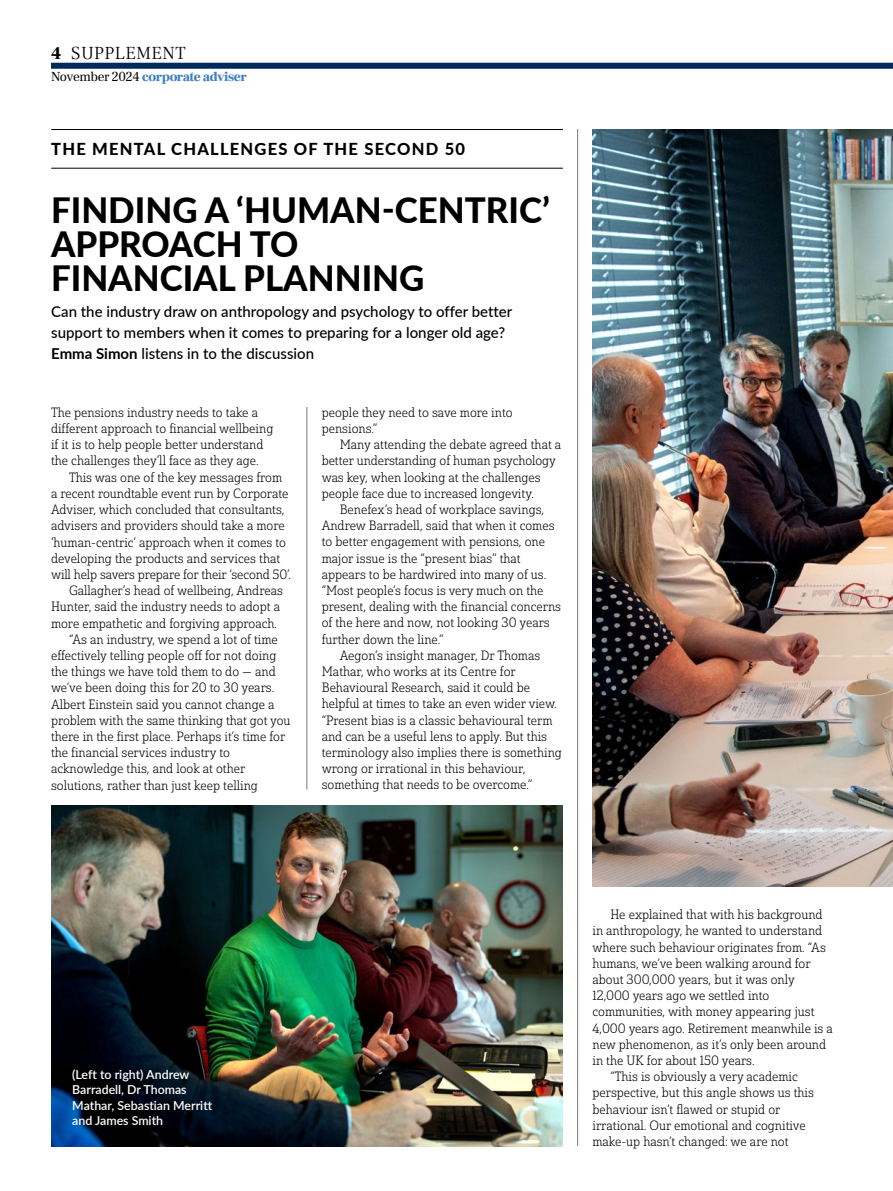
<style>
.page{position:relative;width:893px;height:1191px;background:#fff}
.page>*{position:absolute;margin:0;border:0;box-sizing:border-box;transform-origin:0 0}
.t1{font:800 34.8px/33.8px "Lato";color:#000}
.t2{font:300 18px "Frank Ruhl Libre";letter-spacing:.025em;color:#000}
.t3{font:800 16.5px "Lato";letter-spacing:.075em;color:#000}
.t4{font:500 15px/21px "Lato";color:#000}
.t5{font:900 13.5px "Frank Ruhl Libre";letter-spacing:-.03em;color:#4080c2}
.t6{font:13.2px/16.2px "Solitas Slab Nor Lig";color:#000}
.t7{font:600 12.3px/15.3px "Lato";color:#fff}
.s1{font-weight:900}
.s2{font-weight:400;color:#000}
.s3{font-weight:700}
</style>
<div class="page">
<div style="left:51px;top:63px;width:842px;height:6px;background:#002a5a"></div>
<hr style="left:51px;top:129px;width:512px;height:1px;background:#000">
<hr style="left:51px;top:168px;width:512px;height:1px;background:#000">
<hr style="left:577px;top:129px;width:1px;height:1017px;background:#7c7b7b">
<hr style="left:307px;top:407px;width:1px;height:382px;background:#7c7b7b">
<img style="left:592px;top:129px;width:301px;height:758px">
<img style="left:51px;top:806px;width:512px;height:340px">
<h2 class="t2" style="left:51px;top:42px;width:136px"><span class="s1">4</span> SUPPLEMENT</h2>
<p class="t5" style="left:51px;top:69px;width:197px"><span class="s2">November 2024</span> corporate adviser</p>
<p class="t3" style="left:51px;top:137px;width:415px">THE MENTAL CHALLENGES OF THE SECOND 50</p>
<h1 class="t1" style="left:51px;top:192px;width:500px">FINDING A ‘HUMAN-CENTRIC’<br>APPROACH TO<br>FINANCIAL PLANNING</h1>
<p class="t4" style="left:51px;top:300px;width:462px">Can the industry draw on anthropology and psychology to offer better support to members when it comes to preparing for a longer old age?<br><span class="s3">Emma Simon</span> listens in to the discussion</p>
<p class="t6" style="left:51px;top:404px;width:224px">The pensions industry needs to take a different approach to financial wellbeing if it is to help people better understand the challenges they’ll face as they age.</p>
<p class="t6" style="left:69px;top:469px;width:215px">This was one of the key messages from</p>
<p class="t6" style="left:51px;top:485px;width:239px">a recent roundtable event run by Corporate</p>
<p class="t6" style="left:51px;top:502px;width:235px">Adviser, which concluded that consultants,</p>
<p class="t6" style="left:51px;top:518px;width:235px">advisers and providers should take a more</p>
<p class="t6" style="left:51px;top:534px;width:237px">‘human-centric’ approach when it comes to</p>
<p class="t6" style="left:51px;top:550px;width:231px">developing the products and services that</p>
<p class="t6" style="left:51px;top:566px;width:241px">will help savers prepare for their ‘second 50’.</p>
<p class="t6" style="left:69px;top:583px;width:215px">Gallagher’s head of wellbeing, Andreas</p>
<p class="t6" style="left:51px;top:599px;width:231px">Hunter, said the industry needs to adopt a</p>
<p class="t6" style="left:51px;top:615px;width:228px">more empathetic and forgiving approach.</p>
<p class="t6" style="left:69px;top:631px;width:210px">“As an industry, we spend a lot of time</p>
<p class="t6" style="left:51px;top:647px;width:227px">effectively telling people off for not doing</p>
<p class="t6" style="left:51px;top:663px;width:226px">the things we have told them to do — and</p>
<p class="t6" style="left:51px;top:680px;width:225px">we’ve been doing this for 20 to 30 years.</p>
<p class="t6" style="left:51px;top:696px;width:225px">Albert Einstein said you cannot change a</p>
<p class="t6" style="left:51px;top:712px;width:241px">problem with the same thinking that got you</p>
<p class="t6" style="left:51px;top:728px;width:236px">there in the first place. Perhaps it’s time for</p>
<p class="t6" style="left:51px;top:744px;width:180px">the financial services industry to</p>
<p class="t6" style="left:51px;top:761px;width:196px">acknowledge this, and look at other</p>
<p class="t6" style="left:51px;top:777px;width:208px">solutions, rather than just keep telling</p>
<p class="t6" style="left:322px;top:404px;width:192px">people they need to save more into pensions.”</p>
<p class="t6" style="left:322px;top:437px;width:241px;text-indent:18px">Many attending the debate agreed that a better understanding of human psychology was key, when looking at the challenges people face due to increased longevity.</p>
<p class="t6" style="left:340px;top:501px;width:206px">Benefex’s head of workplace savings,</p>
<p class="t6" style="left:322px;top:518px;width:234px">Andrew Barradell, said that when it comes</p>
<p class="t6" style="left:322px;top:534px;width:225px">to better engagement with pensions, one</p>
<p class="t6" style="left:322px;top:550px;width:201px">major issue is the “present bias” that</p>
<p class="t6" style="left:322px;top:566px;width:226px">appears to be hardwired into many of us.</p>
<p class="t6" style="left:322px;top:582px;width:223px">“Most people’s focus is very much on the</p>
<p class="t6" style="left:322px;top:599px;width:241px">present, dealing with the financial concerns</p>
<p class="t6" style="left:322px;top:615px;width:229px">of the here and now, not looking 30 years</p>
<p class="t6" style="left:322px;top:631px;width:123px">further down the line.”</p>
<p class="t6" style="left:340px;top:647px;width:202px">Aegon’s insight manager, Dr Thomas</p>
<p class="t6" style="left:322px;top:663px;width:195px">Mathar, who works at its Centre for</p>
<p class="t6" style="left:322px;top:680px;width:210px">Behavioural Research, said it could be</p>
<p class="t6" style="left:322px;top:696px;width:237px">helpful at times to take an even wider view.</p>
<p class="t6" style="left:322px;top:712px;width:232px">“Present bias is a classic behavioural term</p>
<p class="t6" style="left:322px;top:728px;width:227px">and can be a useful lens to apply. But this</p>
<p class="t6" style="left:322px;top:744px;width:242px">terminology also implies there is something</p>
<p class="t6" style="left:322px;top:761px;width:205px">wrong or irrational in this behaviour,</p>
<p class="t6" style="left:322px;top:777px;width:212px">something that needs to be overcome.”</p>
<p class="t7" style="left:72px;top:1066px;width:142px">(Left to right) Andrew<br>Barradell, Dr Thomas<br>Mathar, Sebastian Merritt and James Smith</p>
<p class="t6" style="left:610px;top:906px;width:214px">He explained that with his background</p>
<p class="t6" style="left:592px;top:923px;width:231px">in anthropology, he wanted to understand</p>
<p class="t6" style="left:592px;top:939px;width:235px">where such behaviour originates from. “As</p>
<p class="t6" style="left:592px;top:955px;width:220px">humans, we’ve been walking around for</p>
<p class="t6" style="left:592px;top:971px;width:204px">about 300,000 years, but it was only</p>
<p class="t6" style="left:592px;top:987px;width:178px">12,000 years ago we settled into</p>
<p class="t6" style="left:592px;top:1004px;width:224px">communities, with money appearing just</p>
<p class="t6" style="left:592px;top:1020px;width:242px">4,000 years ago. Retirement meanwhile is a</p>
<p class="t6" style="left:592px;top:1036px;width:235px">new phenomenon, as it’s only been around</p>
<p class="t6" style="left:592px;top:1052px;width:164px">in the UK for about 150 years.</p>
<p class="t6" style="left:610px;top:1068px;width:189px">“This is obviously a very academic</p>
<p class="t6" style="left:592px;top:1085px;width:223px">perspective, but this angle shows us this</p>
<p class="t6" style="left:592px;top:1101px;width:189px">behaviour isn’t flawed or stupid or</p>
<p class="t6" style="left:592px;top:1117px;width:215px">irrational. Our emotional and cognitive</p>
<p class="t6" style="left:592px;top:1133px;width:198px">make-up hasn’t changed: we are not</p>
</div>
